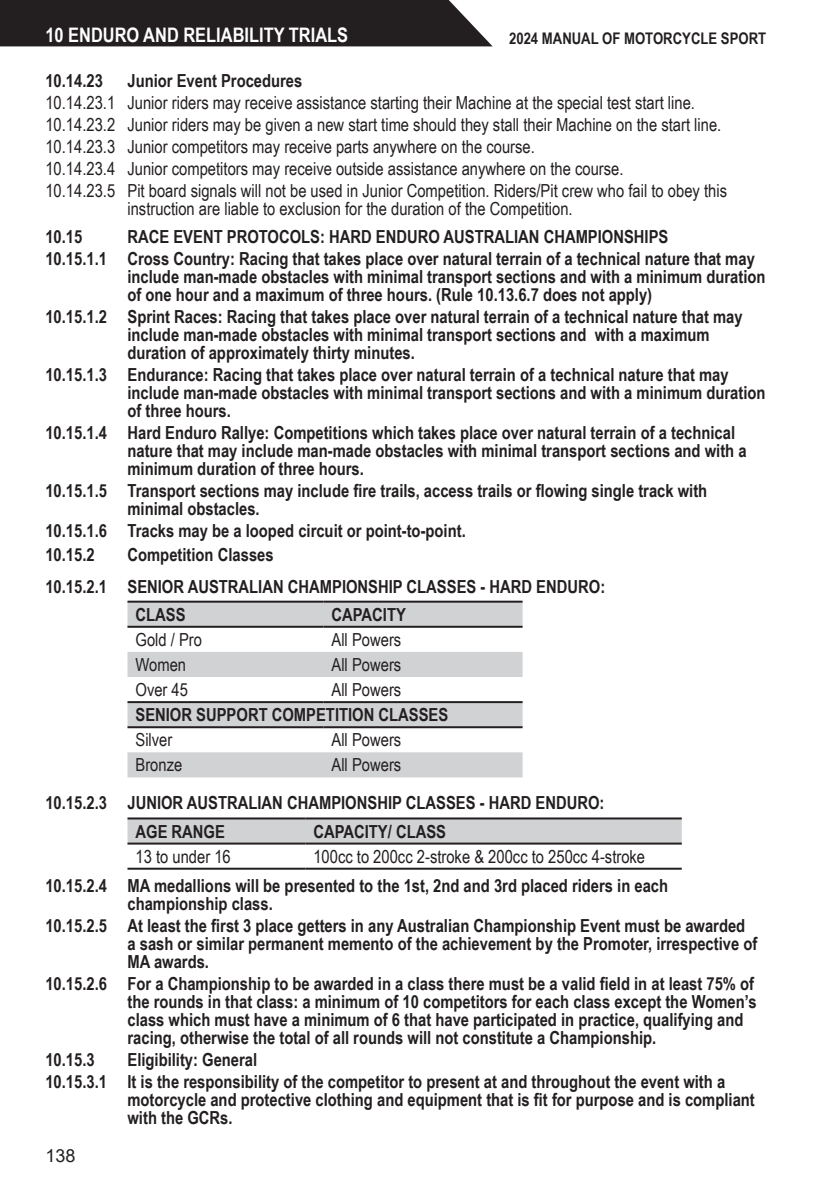
<style>
.page{position:relative;width:840px;height:1191px;background:#fff}
.page>*{position:absolute;margin:0;border:0;box-sizing:border-box;transform-origin:0 0}
.t1{font:700 20px "Arial Narrow";color:#fff}
.Heading_3{font:700 18px/18px "Arial Narrow";color:#231f20}
.Heading_4{font:18px/18px "Arial Narrow";color:#231f20}
.Heading_2{font:700 18px "Arial Narrow";color:#231f20}
.Table_Text{font:18px "Arial Narrow";color:#231f20}
.Table_Text-2{font:700 18px "Arial Narrow";color:#231f20}
.t2{font:18px "Arial";color:#231f20}
.t3{font:700 16px "Arial Narrow";color:#231f20}
</style>
<div class="page">
<div style="left:0;top:0;width:492px;height:46px;background:#231f20"></div>
<svg style="left:127px;top:602px;width:395px;height:175px;fill:#d1d2d4"></svg>
<hr style="left:127px;top:600px;width:196px;height:2px;background:#231f20">
<hr style="left:323px;top:600px;width:199px;height:2px;background:#231f20">
<hr style="left:127px;top:626px;width:196px;height:2px;background:#231f20">
<hr style="left:323px;top:626px;width:199px;height:2px;background:#231f20">
<hr style="left:127px;top:701px;width:196px;height:2px;background:#231f20">
<hr style="left:323px;top:701px;width:199px;height:2px;background:#231f20">
<hr style="left:127px;top:726px;width:196px;height:2px;background:#231f20">
<hr style="left:323px;top:726px;width:199px;height:2px;background:#231f20">
<div style="left:127px;top:819px;width:554px;height:23px;background:#d1d2d4"></div>
<hr style="left:127px;top:817px;width:178px;height:2px;background:#231f20">
<hr style="left:305px;top:817px;width:376px;height:2px;background:#231f20">
<hr style="left:127px;top:842px;width:178px;height:2px;background:#231f20">
<hr style="left:305px;top:842px;width:376px;height:2px;background:#231f20">
<hr style="left:127px;top:867px;width:178px;height:2px;background:#231f20">
<hr style="left:305px;top:867px;width:376px;height:2px;background:#231f20">
<p class="t1" style="left:45px;top:20px;width:304px">10 ENDURO AND RELIABILITY TRIALS</p>
<p class="t3" style="left:508px;top:26px;width:258px">2024 MANUAL OF MOTORCYCLE SPORT</p>
<p class="Heading_3" style="left:45px;top:71px;width:59px">10.14.23</p>
<p class="Heading_3" style="left:127px;top:71px;width:176px">Junior Event Procedures</p>
<p class="Heading_4" style="left:45px;top:93px;width:650px">10.14.23.1 Junior riders may receive assistance starting their Machine at the special test start line.</p>
<p class="Heading_4" style="left:45px;top:115px;width:677px">10.14.23.2 Junior riders may be given a new start time should they stall their Machine on the start line.</p>
<p class="Heading_4" style="left:45px;top:137px;width:490px">10.14.23.3 Junior competitors may receive parts anywhere on the course.</p>
<p class="Heading_4" style="left:45px;top:159px;width:579px">10.14.23.4 Junior competitors may receive outside assistance anywhere on the course.</p>
<p class="Heading_4" style="left:127px;top:181px;width:600px;text-indent:-82px">10.14.23.5 Pit board signals will not be used in Junior Competition. Riders/Pit crew who fail to obey this instruction are liable to exclusion for the duration of the Competition.</p>
<p class="Heading_2" style="left:45px;top:223px;width:38px">10.15</p>
<p class="Heading_2" style="left:127px;top:223px;width:542px">RACE EVENT PROTOCOLS: HARD ENDURO AUSTRALIAN CHAMPIONSHIPS</p>
<p class="Heading_3" style="left:127px;top:249px;width:639px;text-indent:-82px">10.15.1.1 Cross Country: Racing that takes place over natural terrain of a technical nature that may include man-made obstacles with minimal transport sections and with a minimum duration of one hour and a maximum of three hours. (Rule 10.13.6.7 does not apply)</p>
<p class="Heading_3" style="left:127px;top:307px;width:616px;text-indent:-82px">10.15.1.2 Sprint Races: Racing that takes place over natural terrain of a technical nature that may include man-made obstacles with minimal transport sections and with a maximum duration of approximately thirty minutes.</p>
<p class="Heading_3" style="left:127px;top:365px;width:639px;text-indent:-82px">10.15.1.3 Endurance: Racing that takes place over natural terrain of a technical nature that may include man-made obstacles with minimal transport sections and with a minimum duration of three hours.</p>
<p class="Heading_3" style="left:127px;top:423px;width:620px;text-indent:-82px">10.15.1.4 Hard Enduro Rallye: Competitions which takes place over natural terrain of a technical nature that may include man-made obstacles with minimal transport sections and with a minimum duration of three hours.</p>
<p class="Heading_3" style="left:127px;top:481px;width:581px;text-indent:-82px">10.15.1.5 Transport sections may include fire trails, access trails or flowing single track with minimal obstacles.</p>
<p class="Heading_3" style="left:45px;top:521px;width:419px">10.15.1.6 Tracks may be a looped circuit or point-to-point.</p>
<p class="Heading_3" style="left:45px;top:545px;width:51px">10.15.2</p>
<p class="Heading_3" style="left:127px;top:545px;width:147px">Competition Classes</p>
<p class="Heading_2" style="left:45px;top:572px;width:561px">10.15.2.1 SENIOR AUSTRALIAN CHAMPIONSHIP CLASSES - HARD ENDURO:</p>
<p class="Table_Text-2" style="left:135px;top:601px;width:52px">CLASS</p>
<p class="Table_Text-2" style="left:331px;top:601px;width:76px">CAPACITY</p>
<p class="Table_Text" style="left:135px;top:626px;width:68px">Gold / Pro</p>
<p class="Table_Text" style="left:331px;top:626px;width:71px">All Powers</p>
<p class="Table_Text" style="left:135px;top:651px;width:52px">Women</p>
<p class="Table_Text" style="left:331px;top:651px;width:71px">All Powers</p>
<p class="Table_Text" style="left:135px;top:676px;width:54px">Over 45</p>
<p class="Table_Text" style="left:331px;top:676px;width:71px">All Powers</p>
<p class="Table_Text-2" style="left:135px;top:701px;width:314px">SENIOR SUPPORT COMPETITION CLASSES</p>
<p class="Table_Text" style="left:135px;top:727px;width:38px">Silver</p>
<p class="Table_Text" style="left:331px;top:727px;width:71px">All Powers</p>
<p class="Table_Text" style="left:135px;top:752px;width:48px">Bronze</p>
<p class="Table_Text" style="left:331px;top:752px;width:71px">All Powers</p>
<p class="Heading_2" style="left:45px;top:789px;width:560px">10.15.2.3 JUNIOR AUSTRALIAN CHAMPIONSHIP CLASSES - HARD ENDURO:</p>
<p class="Table_Text-2" style="left:135px;top:817px;width:91px">AGE RANGE</p>
<p class="Table_Text-2" style="left:313px;top:817px;width:134px">CAPACITY/ CLASS</p>
<p class="Table_Text" style="left:135px;top:843px;width:97px">13 to under 16</p>
<p class="Table_Text" style="left:313px;top:843px;width:333px">100cc to 200cc 2-stroke &amp; 200cc to 250cc 4-stroke</p>
<p class="Heading_3" style="left:127px;top:875px;width:542px;text-indent:-82px">10.15.2.4 MA medallions will be presented to the 1st, 2nd and 3rd placed riders in each championship class.</p>
<p class="Heading_3" style="left:127px;top:915px;width:631px;text-indent:-82px">10.15.2.5 At least the first 3 place getters in any Australian Championship Event must be awarded a sash or similar permanent memento of the achievement by the Promoter, irrespective of<br>MA awards.</p>
<p class="Heading_3" style="left:127px;top:973px;width:630px;text-indent:-82px">10.15.2.6 For a Championship to be awarded in a class there must be a valid field in at least 75% of the rounds in that class: a minimum of 10 competitors for each class except the Women’s class which must have a minimum of 6 that have participated in practice, qualifying and racing, otherwise the total of all rounds will not constitute a Championship.</p>
<p class="Heading_3" style="left:45px;top:1049px;width:51px">10.15.3</p>
<p class="Heading_3" style="left:127px;top:1049px;width:131px">Eligibility: General</p>
<p class="Heading_3" style="left:127px;top:1071px;width:628px;text-indent:-82px">10.15.3.1 It is the responsibility of the competitor to present at and throughout the event with a motorcycle and protective clothing and equipment that is fit for purpose and is compliant with the GCRs.</p>
<p class="t2" style="left:45px;top:1142px;width:32px">138</p>
</div>
